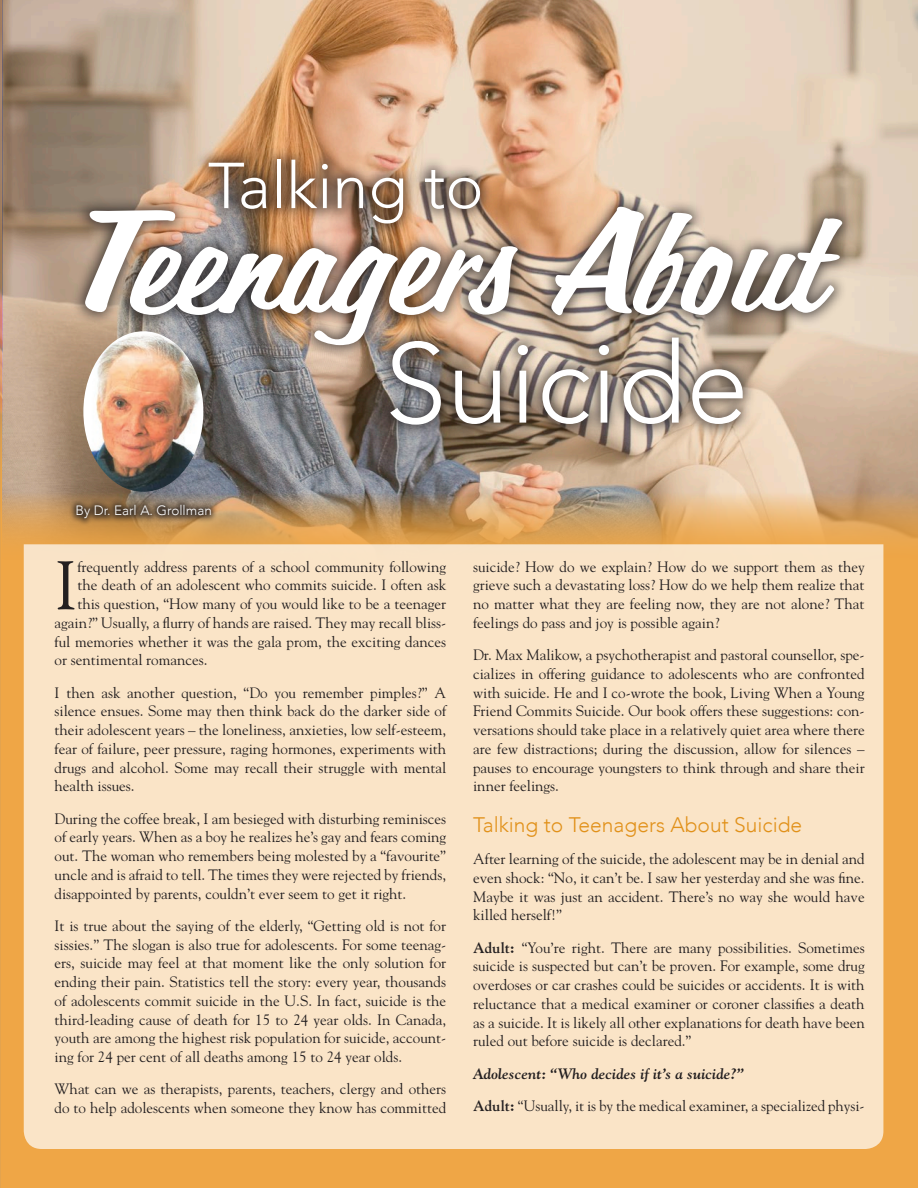
<style>
.page{position:relative;width:918px;height:1188px;background:#efa646}
.page>*{position:absolute;margin:0;border:0;box-sizing:border-box;transform-origin:0 0}
.subhead_2{font:145.05px "Filmotype Lakeside";color:#fff}
.subhead_2-2{font:300 112.5px "Avenir";color:#fff}
.Body_copy{font:68.25px "Goudy";color:#231f20}
.subhead_2-3{font:300 64.2px "Avenir";color:#fff}
.subhead_2-4{font:300 21px "Avenir";color:#e1911a}
.Body_copy-2{font:15px/18.8px "Goudy";color:#231f20;text-align:justify}
.Body_copy-3{font:italic 700 15px "Goudy";color:#231f20}
.t1{font:300 13.5px "Avenir";color:#fff}
.s1{font-weight:700}
</style>
<div class="page">
<img style="left:2px;top:0;width:916px;height:566px">
<div style="left:24px;top:544px;width:859px;height:605px;background:#fae4c7"></div>
<hr style="left:0;top:0;width:1px;height:1188px;background:#457fc8">
<img style="left:0;top:0;width:2px;height:533px">
<div style="left:71px;top:145px;width:785px;height:294px;background:#231f20;opacity:.75"></div>
<img style="left:83px;top:331px;width:120px;height:161px">
<div style="left:69px;top:498px;width:149px;height:29px;background:#231f20;opacity:.75"></div>
<p class="subhead_2-3" style="left:208px;top:148px;width:277px">Talking to</p>
<p class="subhead_2" style="left:58px;top:171px;width:761px">Teenagers About</p>
<p class="subhead_2-2" style="left:384px;top:317px;width:366px">Suicide</p>
<p class="t1" style="left:76px;top:503px;width:138px">By Dr. Earl A. Grollman</p>
<p class="Body_copy" style="left:55px;top:543px;width:24px">I</p>
<p class="Body_copy-2" style="left:77px;top:557px;width:370px">frequently address parents of a school community following</p>
<p class="Body_copy-2" style="left:77px;top:575px;width:370px">the death of an adolescent who commits suicide. I often ask</p>
<p class="Body_copy-2" style="left:77px;top:594px;width:370px">this question, “How many of you would like to be a teenager</p>
<p class="Body_copy-2" style="left:55px;top:613px;width:393px">again?” Usually, a flurry of hands are raised. They may recall bliss-</p>
<p class="Body_copy-2" style="left:55px;top:632px;width:393px">ful memories whether it was the gala prom, the exciting dances</p>
<p class="Body_copy-2" style="left:55px;top:650px;width:154px">or sentimental romances.</p>
<p class="Body_copy-2" style="left:55px;top:683px;width:393px">I then ask another question, “Do you remember pimples?” A silence ensues. Some may then think back do the darker side of their adolescent years – the loneliness, anxieties, low self-esteem, fear of failure, peer pressure, raging hormones, experiments with drugs and alcohol. Some may recall their struggle with mental health issues.</p>
<p class="Body_copy-2" style="left:55px;top:809px;width:393px">During the coffee break, I am besieged with disturbing reminisces of early years. When as a boy he realizes he’s gay and fears coming out. The woman who remembers being molested by a “favourite” uncle and is afraid to tell. The times they were rejected by friends, disappointed by parents, couldn’t ever seem to get it right.</p>
<p class="Body_copy-2" style="left:55px;top:916px;width:393px">It is true about the saying of the elderly, “Getting old is not for sissies.” The slogan is also true for adolescents. For some teenag&shy;ers, suicide may feel at that moment like the only solution for ending their pain. Statistics tell the story: every year, thousands of adolescents commit suicide in the U.S. In fact, suicide is the third-leading cause of death for 15 to 24 year olds. In Canada, youth are among the highest risk population for suicide, account&shy;ing for 24 per cent of all deaths among 15 to 24 year olds.</p>
<p class="Body_copy-2" style="left:55px;top:1079px;width:393px">What can we as therapists, parents, teachers, clergy and others do to help adolescents when someone they know has committed</p>
<p class="Body_copy-2" style="left:473px;top:557px;width:393px">suicide? How do we explain? How do we support them as they grieve such a devastating loss? How do we help them realize that no matter what they are feeling now, they are not alone? That feelings do pass and joy is possible again?</p>
<p class="Body_copy-2" style="left:473px;top:645px;width:393px">Dr. Max Malikow, a psychotherapist and pastoral counsellor, spe&shy;cializes in offering guidance to adolescents who are confronted with suicide. He and I co-wrote the book, Living When a Young Friend Commits Suicide. Our book offers these suggestions: con&shy;versations should take place in a relatively quiet area where there are few distractions; during the discussion, allow for silences – pauses to encourage youngsters to think through and share their inner feelings.</p>
<p class="subhead_2-4" style="left:473px;top:812px;width:331px">Talking to Teenagers About Suicide</p>
<p class="Body_copy-2" style="left:473px;top:849px;width:393px">After learning of the suicide, the adolescent may be in denial and even shock: “No, it can’t be. I saw her yesterday and she was fine.<br>Maybe it was just an accident. There’s no way she would have killed herself!”</p>
<p class="Body_copy-2" style="left:473px;top:938px;width:393px"><span class="s1">Adult:</span> “You’re right. There are many possibilities. Sometimes suicide is suspected but can’t be proven. For example, some drug overdoses or car crashes could be suicides or accidents. It is with reluctance that a medical examiner or coroner classifies a death as a suicide. It is likely all other explanations for death have been ruled out before suicide is declared.”</p>
<p class="Body_copy-3" style="left:473px;top:1064px;width:272px">Adolescent: “Who decides if it’s a suicide?”</p>
<p class="Body_copy-2" style="left:473px;top:1096px;width:393px"><span class="s1">Adult:</span> “Usually, it is by the medical examiner, a specialized physi-</p>
</div>
